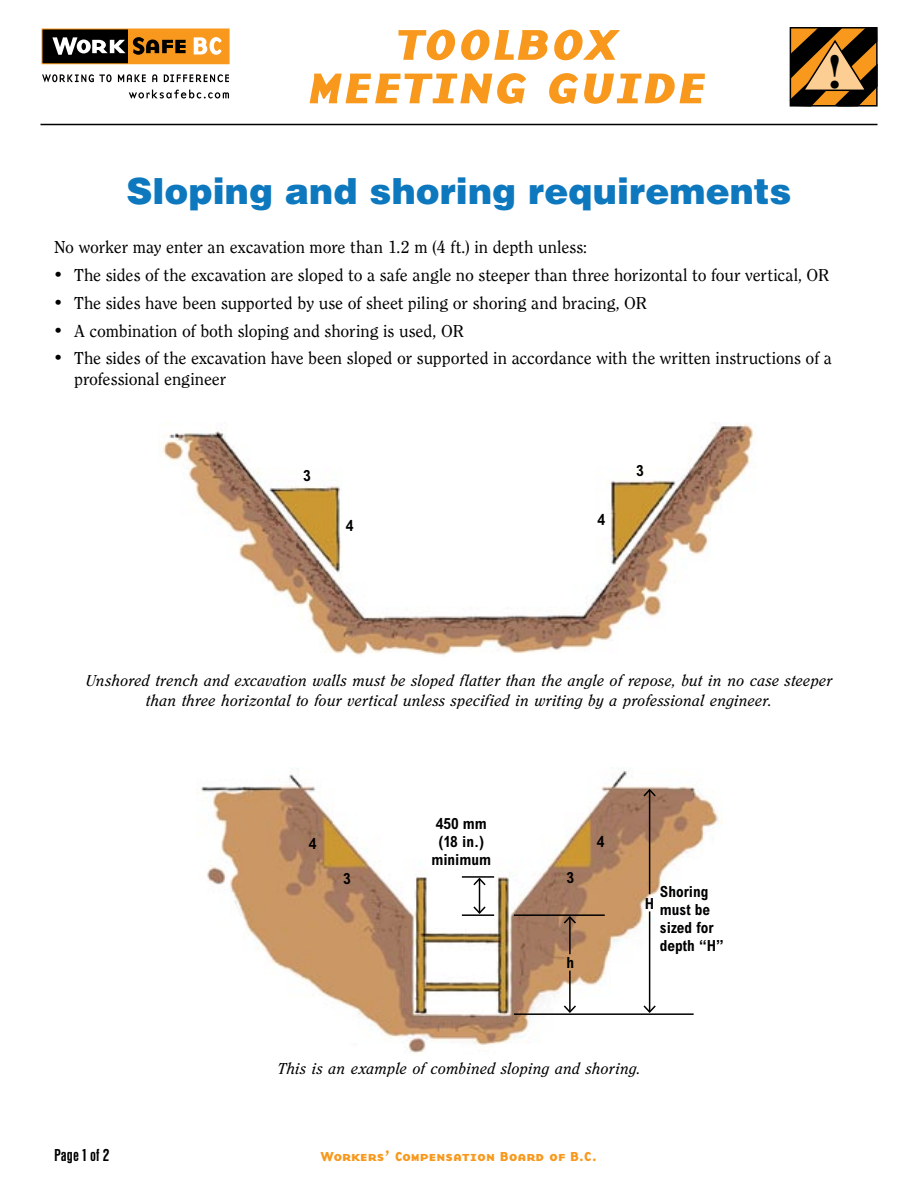
<style>
.page{position:relative;width:918px;height:1188px;background:#fff}
.page>*{position:absolute;margin:0;border:0;box-sizing:border-box;transform-origin:0 0}
.t1{font:700 48px "Times";color:#000}
.t2{font:44.55px/43.5px "Base Nine SCBI";letter-spacing:-.005em;color:#f8991d;text-align:center;scale:1.17 1}
.t3{font:900 36px "Helvetica";letter-spacing:.005em;color:#0e78be}
.t4{font:18px/27.8px "Clearface Rgl";letter-spacing:-.005em;color:#000}
.t5{font:18px "Helvetica Bld Cnd";letter-spacing:.005em;color:#000}
.t6{font:18px/27.8px "Symbol";color:#000;text-align:justify}
.t7{font:16.5px/19.8px "Clearface Itl";color:#000;text-align:center}
.t8{font:16.5px/18px "Arial Bld Cnd";color:#000;text-align:center}
.t9{font:13.5px "Base Nine SCB";color:#f8991d}
</style>
<div class="page">
<img style="left:159px;top:424px;width:595px;height:232px">
<img style="left:196px;top:767px;width:526px;height:286px">
<hr style="left:462px;top:876px;width:32px;height:2px;background:#000">
<hr style="left:462px;top:914px;width:32px;height:2px;background:#000">
<hr style="left:514px;top:914px;width:91px;height:2px;background:#000">
<hr style="left:514px;top:1013px;width:180px;height:2px;background:#000">
<hr style="left:479px;top:879px;width:1px;height:34px;background:#000">
<svg style="left:472px;top:877px;width:15px;height:10px"></svg>
<svg style="left:472px;top:905px;width:15px;height:10px"></svg>
<hr style="left:569px;top:917px;width:2px;height:37px;background:#000">
<svg style="left:562px;top:915px;width:16px;height:10px"></svg>
<hr style="left:649px;top:790px;width:1px;height:104px;background:#000">
<svg style="left:642px;top:788px;width:15px;height:10px"></svg>
<hr style="left:569px;top:971px;width:2px;height:41px;background:#000">
<svg style="left:562px;top:1004px;width:16px;height:10px"></svg>
<hr style="left:649px;top:911px;width:1px;height:101px;background:#000">
<svg style="left:642px;top:1004px;width:15px;height:10px"></svg>
<div style="left:42px;top:29px;width:87px;height:35px;background:#000"></div>
<div style="left:129px;top:29px;width:100px;height:35px;background:#f8991d"></div>
<svg style="left:52px;top:37px;width:74px;height:18px"></svg>
<svg style="left:133px;top:37px;width:53px;height:18px"></svg>
<svg style="left:194px;top:37px;width:28px;height:18px"></svg>
<svg style="left:42px;top:74px;width:70px;height:8px"></svg>
<svg style="left:118px;top:74px;width:28px;height:8px"></svg>
<svg style="left:152px;top:74px;width:5px;height:8px"></svg>
<svg style="left:164px;top:74px;width:65px;height:8px"></svg>
<svg style="left:129px;top:90px;width:100px;height:9px"></svg>
<div style="left:42px;top:29px;width:187px;height:35px;border:1px solid #f8991d"></div>
<hr style="left:40px;top:124px;width:838px;height:1px;background:#000">
<svg style="left:789px;top:28px;width:89px;height:79px;background:#865e2a"></svg>
<h2 class="t2" style="left:308px;top:23px;width:342px">TOOLBOX<br>MEETING GUIDE</h2>
<h1 class="t1" style="left:827px;top:43px;width:17px">!</h1>
<h3 class="t3" style="left:126px;top:168px;width:667px">Sloping and shoring requirements</h3>
<p class="t4" style="left:74px;top:235px;width:759px;text-indent:-20px">No worker may enter an excavation more than 1.2 m (4 ft.) in depth unless:<br>The sides of the excavation are sloped to a safe angle no steeper than three horizontal to four vertical, OR The sides have been supported by use of sheet piling or shoring and bracing, OR<br>A combination of both sloping and shoring is used, OR<br>The sides of the excavation have been sloped or supported in accordance with the written instructions of a</p>
<p class="t4" style="left:74px;top:367px;width:153px">professional engineer</p>
<p class="t6" style="left:54px;top:262px;width:10px">• • • •</p>
<p class="t8" style="left:303px;top:468px;width:9px">3</p>
<p class="t8" style="left:346px;top:518px;width:9px">4</p>
<p class="t8" style="left:597px;top:512px;width:9px">4</p>
<p class="t8" style="left:636px;top:462px;width:9px">3</p>
<p class="t7" style="left:85px;top:672px;width:749px">Unshored trench and excavation walls must be sloped flatter than the angle of repose, but in no case steeper than three horizontal to four vertical unless specified in writing by a professional engineer.</p>
<p class="t8" style="left:309px;top:836px;width:9px">4</p>
<p class="t8" style="left:343px;top:871px;width:9px">3</p>
<p class="t8" style="left:431px;top:816px;width:61px">450 mm (18 in.) minimum</p>
<p class="t8" style="left:566px;top:870px;width:9px">3</p>
<p class="t8" style="left:597px;top:834px;width:9px">4</p>
<p class="t8" style="left:566px;top:954px;width:9px">h</p>
<p class="t8" style="left:660px;top:883px;width:65px;text-align:left">Shoring must be sized for depth “H”</p>
<p class="t8" style="left:645px;top:896px;width:11px">H</p>
<p class="t5" style="left:54px;top:1143px;width:57px">Page 1 of 2</p>
<p class="t7" style="left:277px;top:1060px;width:365px">This is an example of combined sloping and shoring.</p>
<p class="t9" style="left:321px;top:1147px;width:278px">Workers’ Compensation Board of B.C.</p>
</div>
